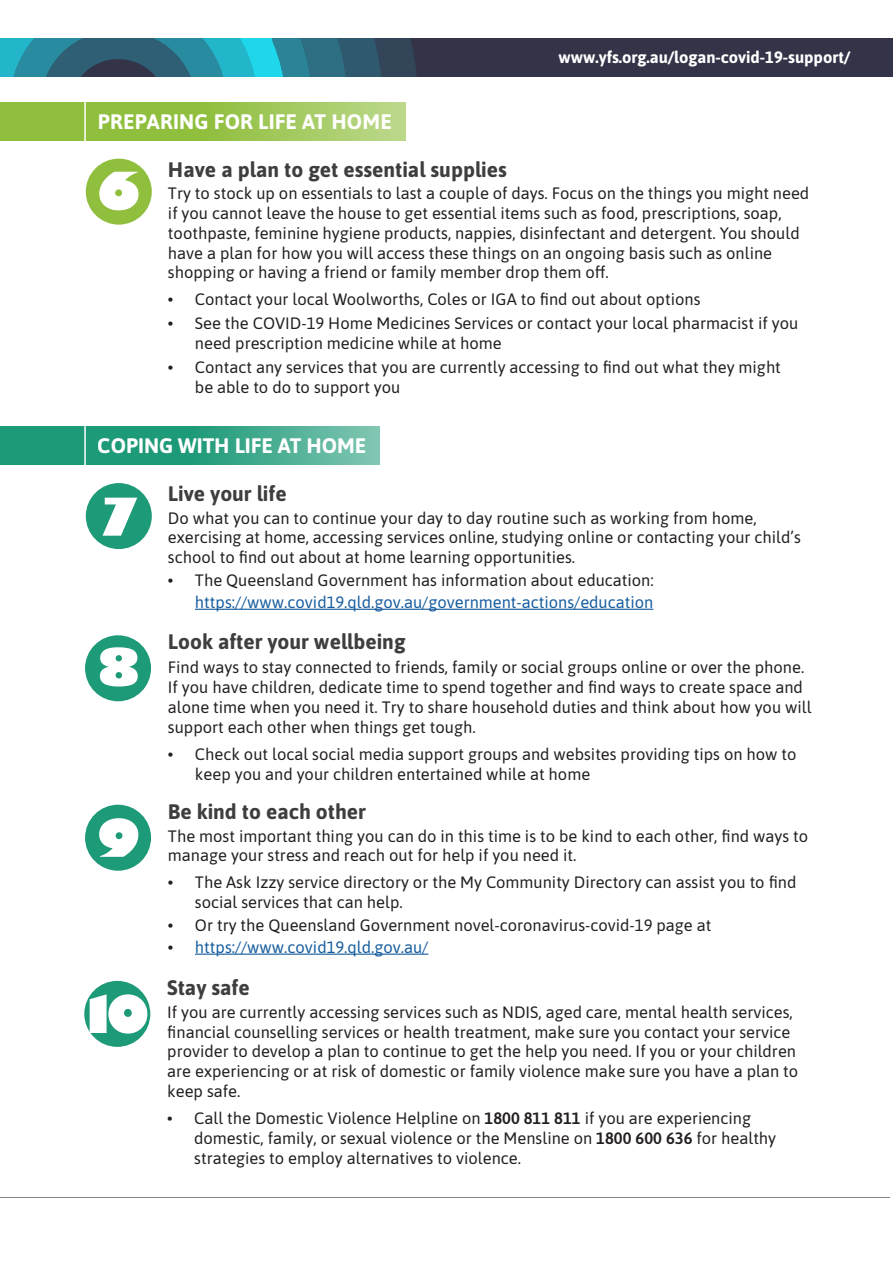
<style>
.page{position:relative;width:893px;height:1263px;background:#fff}
.page>*{position:absolute;margin:0;border:0;box-sizing:border-box;transform-origin:0 0}
.t1{font:800 51px "Gill Sans";color:#fff}
.t2{font:700 21px "Asap";color:#3e3e3f}
.t3{font:700 21px "Asap";letter-spacing:.005em;color:#fff}
.t4{font:16.5px/19.8px "Asap";color:#231f20}
.t5{font:16.5px/22.5px "Asap";color:#175d9e;text-align:right}
.t6{font:700 16.5px "Asap";color:#fff}
.s1{color:#231f20}
.s2{font-weight:600}
</style>
<div class="page">
<div style="left:0;top:38px;width:893px;height:39px;background:#343449"></div>
<svg style="left:0;top:38px;width:416px;height:39px;background:#2a798e"></svg>
<svg style="left:0;top:102px;width:405px;height:38px;background:#9bc551"></svg>
<hr style="left:195px;top:609px;width:458px;height:1px;background:#175d9e">
<hr style="left:195px;top:953px;width:233px;height:2px;background:#175d9e">
<div style="left:85px;top:635px;width:66px;height:66px;background:#1d9a78;border-radius:50%"></div>
<div style="left:85px;top:805px;width:66px;height:66px;background:#1d9a78;border-radius:50%"></div>
<svg style="left:0;top:426px;width:379px;height:39px;background:#35a586"></svg>
<div style="left:84px;top:981px;width:66px;height:66px;background:#1d9a78;border-radius:50%"></div>
<hr style="left:0;top:1197px;width:890px;height:1px;background:#808285">
<hr style="left:84px;top:95px;width:2px;height:388px;background:#fff">
<div style="left:86px;top:159px;width:66px;height:66px;background:#90bf3e;border-radius:50%"></div>
<div style="left:86px;top:483px;width:66px;height:66px;background:#1d9a78;border-radius:50%"></div>
<p class="t3" style="left:98px;top:107px;width:295px">PREPARING FOR LIFE AT HOME</p>
<p class="t6" style="left:558px;top:45px;width:293px">www.yfs.org.au/logan-covid-19-support/</p>
<p class="t1" style="left:97px;top:159px;width:45px">6</p>
<p class="t2" style="left:168px;top:154px;width:340px">Have a plan to get essential supplies</p>
<p class="t4" style="left:168px;top:183px;width:643px">Try to stock up on essentials to last a couple of days. Focus on the things you might need if you cannot leave the house to get essential items such as food, prescriptions, soap, toothpaste, feminine hygiene products, nappies, disinfectant and detergent. You should have a plan for how you will access these things on an ongoing basis such as online</p>
<p class="t4" style="left:168px;top:262px;width:442px">shopping or having a friend or family member drop them off.</p>
<p class="t4" style="left:168px;top:289px;width:534px">• Contact your local Woolworths, Coles or IGA to find out about options</p>
<p class="t4" style="left:195px;top:313px;width:605px;text-indent:-27px">• See the COVID-19 Home Medicines Services or contact your local pharmacist if you need prescription medicine while at home</p>
<p class="t4" style="left:195px;top:357px;width:587px;text-indent:-27px">• Contact any services that you are currently accessing to find out what they might be able to do to support you</p>
<p class="t3" style="left:98px;top:431px;width:270px">COPING WITH LIFE AT HOME</p>
<p class="t1" style="left:97px;top:485px;width:45px">7</p>
<p class="t1" style="left:97px;top:635px;width:45px">8</p>
<p class="t1" style="left:97px;top:806px;width:45px">9</p>
<p class="t1" style="left:76px;top:982px;width:75px">10</p>
<p class="t2" style="left:168px;top:479px;width:120px">Live your life</p>
<p class="t4" style="left:168px;top:507px;width:590px">Do what you can to continue your day to day routine such as working from home,</p>
<p class="t4" style="left:168px;top:527px;width:634px">exercising at home, accessing services online, studying online or contacting your child’s school to find out about at home learning opportunities.</p>
<p class="t5" style="left:168px;top:568px;width:487px"><span class="s1">• The Queensland Government has information about education: </span>https://www.covid19.qld.gov.au/government-actions/education</p>
<p class="t2" style="left:168px;top:627px;width:239px">Look after your wellbeing</p>
<p class="t4" style="left:168px;top:657px;width:645px">Find ways to stay connected to friends, family or social groups online or over the phone.<br>If you have children, dedicate time to spend together and find ways to create space and alone time when you need it. Try to share household duties and think about how you will support each other when things get tough.</p>
<p class="t4" style="left:195px;top:743px;width:603px;text-indent:-27px">• Check out local social media support groups and websites providing tips on how to keep you and your children entertained while at home</p>
<p class="t2" style="left:168px;top:797px;width:199px">Be kind to each other</p>
<p class="t4" style="left:168px;top:825px;width:642px">The most important thing you can do in this time is to be kind to each other, find ways to manage your stress and reach out for help if you need it.</p>
<p class="t4" style="left:195px;top:872px;width:603px;text-indent:-27px">• The Ask Izzy service directory or the My Community Directory can assist you to find social services that can help.</p>
<p class="t4" style="left:168px;top:914px;width:545px">• Or try the Queensland Government novel-coronavirus-covid-19 page at</p>
<p class="t5" style="left:168px;top:935px;width:262px"><span class="s1">•</span> https://www.covid19.qld.gov.au/</p>
<p class="t2" style="left:167px;top:973px;width:84px">Stay safe</p>
<p class="t4" style="left:167px;top:1001px;width:632px">If you are currently accessing services such as NDIS, aged care, mental health services, financial counselling services or health treatment, make sure you contact your service provider to develop a plan to continue to get the help you need. If you or your children are experiencing or at risk of domestic or family violence make sure you have a plan to keep safe.</p>
<p class="t4" style="left:194px;top:1107px;width:583px;text-indent:-27px">• Call the Domestic Violence Helpline on <span class="s2">1800 811 811</span> if you are experiencing domestic, family, or sexual violence or the Mensline on <span class="s2">1800 600 636</span> for healthy strategies to employ alternatives to violence.</p>
</div>
